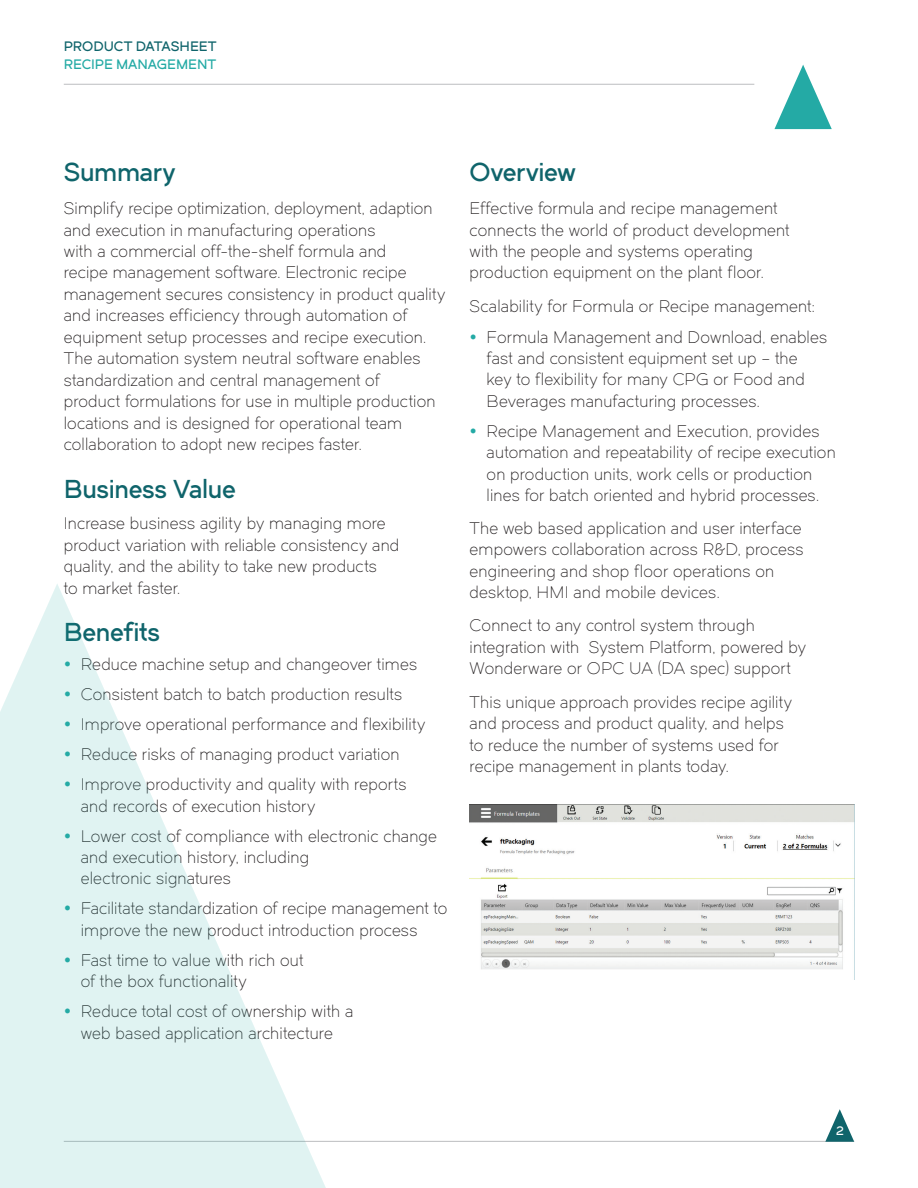
<style>
.page{position:relative;width:918px;height:1188px;background:#fff}
.page>*{position:absolute;margin:0;border:0;box-sizing:border-box;transform-origin:0 0}
.Subhead_1{font:25.5px "Dual 600";letter-spacing:-.01em;color:#0f646b}
.Body_Copy{font:16.5px/21.5px "Dual 300";letter-spacing:.015em;color:#231f20}
.t1{font:13.5px "Dual 600";color:#0f646b}
.t2{font:13.5px "Dual 600";letter-spacing:-.005em;color:#24aaa5}
.t3{font:12px "Dual 600";color:#fff}
</style>
<div class="page">
<hr style="left:64px;top:84px;width:690px;height:1px;background:#bcbdc0">
<hr style="left:64px;top:1141px;width:790px;height:1px;background:#bcbdc0">
<svg style="left:825px;top:1109px;width:29px;height:33px"></svg>
<svg style="left:774px;top:65px;width:58px;height:64px"></svg>
<svg style="left:0;top:584px;width:326px;height:604px;fill:#e0f3f2"></svg>
<img style="left:470px;top:804px;width:384px;height:165px">
<svg style="left:65px;top:662px;width:5px;height:5px"></svg>
<svg style="left:65px;top:692px;width:5px;height:5px"></svg>
<svg style="left:65px;top:722px;width:5px;height:5px"></svg>
<svg style="left:65px;top:752px;width:5px;height:5px"></svg>
<svg style="left:65px;top:782px;width:5px;height:5px"></svg>
<svg style="left:65px;top:833px;width:5px;height:5px"></svg>
<svg style="left:65px;top:906px;width:5px;height:5px"></svg>
<svg style="left:65px;top:957px;width:5px;height:5px"></svg>
<svg style="left:65px;top:1009px;width:5px;height:5px"></svg>
<p class="t1" style="left:64px;top:38px;width:154px">PRODUCT DATASHEET</p>
<p class="t2" style="left:64px;top:56px;width:154px">RECIPE MANAGEMENT</p>
<p class="Subhead_1" style="left:64px;top:155px;width:113px">Summary</p>
<p class="Subhead_1" style="left:470px;top:155px;width:108px">Overview</p>
<p class="Body_Copy" style="left:64px;top:198px;width:383px">Simplify recipe optimization, deployment, adaption and execution in manufacturing operations<br>with a commercial off-the-shelf formula and<br>recipe management software. Electronic recipe management secures consistency in product quality and increases efficiency through automation of equipment setup processes and recipe execution.<br>The automation system neutral software enables standardization and central management of<br>product formulations for use in multiple production locations and is designed for operational team collaboration to adopt new recipes faster.</p>
<p class="Subhead_1" style="left:64px;top:472px;width:174px">Business Value</p>
<p class="Body_Copy" style="left:64px;top:513px;width:337px">Increase business agility by managing more product variation with reliable consistency and quality, and the ability to take new products<br>to market faster.</p>
<p class="Subhead_1" style="left:64px;top:616px;width:98px">Benefits</p>
<p class="Body_Copy" style="left:81px;top:654px;width:338px">Reduce machine setup and changeover times</p>
<p class="Body_Copy" style="left:81px;top:684px;width:323px">Consistent batch to batch production results</p>
<p class="Body_Copy" style="left:81px;top:714px;width:346px">Improve operational performance and flexibility</p>
<p class="Body_Copy" style="left:81px;top:744px;width:320px">Reduce risks of managing product variation</p>
<p class="Body_Copy" style="left:81px;top:774px;width:327px">Improve productivity and quality with reports and records of execution history</p>
<p class="Body_Copy" style="left:81px;top:825px;width:358px">Lower cost of compliance with electronic change and execution history, including<br>electronic signatures</p>
<p class="Body_Copy" style="left:81px;top:898px;width:368px">Facilitate standardization of recipe management to improve the new product introduction process</p>
<p class="Body_Copy" style="left:81px;top:949px;width:224px">Fast time to value with rich out of the box functionality</p>
<p class="Body_Copy" style="left:81px;top:1001px;width:274px">Reduce total cost of ownership with a web based application architecture</p>
<p class="Body_Copy" style="left:470px;top:198px;width:321px">Effective formula and recipe management connects the world of product development with the people and systems operating production equipment on the plant floor.</p>
<p class="Body_Copy" style="left:470px;top:295px;width:347px">Scalability for Formula or Recipe management:</p>
<p class="Body_Copy" style="left:487px;top:326px;width:342px">Formula Management and Download, enables fast and consistent equipment set up – the<br>key to flexibility for many CPG or Food and Beverages manufacturing processes.</p>
<p class="Body_Copy" style="left:487px;top:420px;width:351px">Recipe Management and Execution, provides automation and repeatability of recipe execution on production units, work cells or production lines for batch oriented and hybrid processes.</p>
<p class="Body_Copy" style="left:470px;top:517px;width:336px">The web based application and user interface empowers collaboration across R&amp;D, process engineering and shop floor operations on desktop, HMI and mobile devices.</p>
<p class="Body_Copy" style="left:470px;top:615px;width:338px">Connect to any control system through integration with System Platform, powered by<br>Wonderware or OPC UA (DA spec) support</p>
<p class="Body_Copy" style="left:470px;top:691px;width:324px">This unique approach provides recipe agility and process and product quality, and helps to reduce the number of systems used for recipe management in plants today.</p>
<p class="t3" style="left:836px;top:1123px;width:9px">2</p>
</div>
